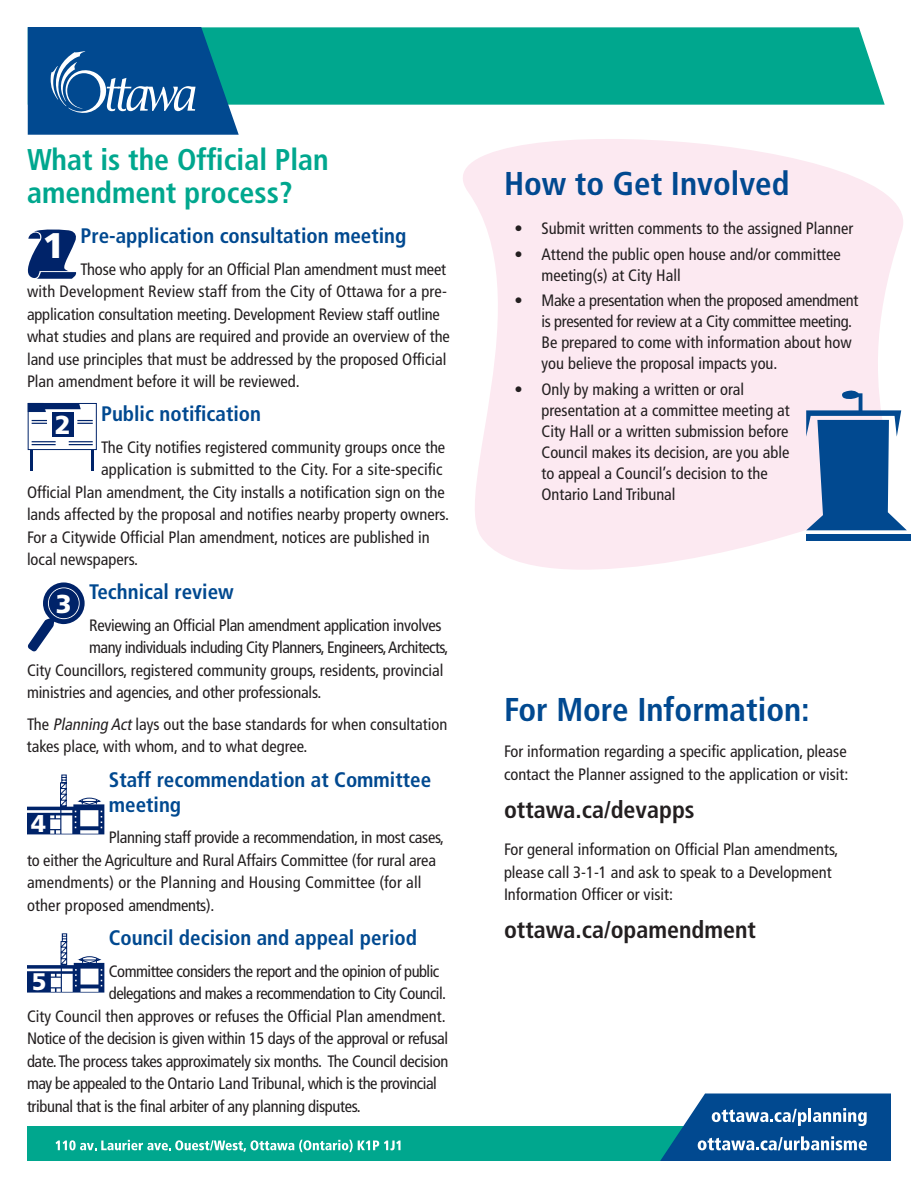
<style>
.page{position:relative;width:918px;height:1188px;background:#fff}
.page>*{position:absolute;margin:0;border:0;box-sizing:border-box;transform-origin:0 0}
.t1{font:900 35.7px "Frutiger LT Std";color:#fff}
.t2{font:700 condensed 33px "Frutiger LT Std";color:#014990}
.t3{font:700 condensed 30px/33px "Frutiger LT Std";color:#00a78e}
.t4{font:900 25.95px "Frutiger LT Std";color:#fff}
.t5{font:900 24.3px "Frutiger LT Std";color:#fff}
.Body{font:700 condensed 24px "Frutiger LT Std";color:#231f20}
.t6{font:900 24px "Frutiger LT Std";color:#fff}
.t7{font:700 condensed 21px/25.2px "Frutiger LT Std";color:#014990}
.Body-2{font:condensed 16.5px/22.5px "Frutiger LT Std";color:#231f20}
.Body-3{font:condensed 16.5px/21px "Frutiger LT Std";letter-spacing:-.02em;color:#231f20}
.Body-4{font:condensed 16.5px "Frutiger LT Std";letter-spacing:-.03em;color:#231f20}
.s1{font-style:italic}
</style>
<div class="page">
<div style="left:28px;top:1127px;width:863px;height:34px;background:#00a78e"></div>
<svg style="left:660px;top:1094px;width:231px;height:67px;background:#326ea5"></svg>
<svg style="left:56px;top:1140px;width:345px;height:12px"></svg>
<div style="left:239px;top:27px;width:645px;height:78px;background:#00a78e"></div>
<svg style="left:28px;top:27px;width:211px;height:108px;background:#166099"></svg>
<svg style="left:405px;top:103px;width:502px;height:467px;fill:#fce9f1"></svg>
<div style="left:806px;top:534px;width:105px;height:7px;background:#014990"></div>
<svg style="left:806px;top:390px;width:101px;height:140px"></svg>
<hr style="left:91px;top:449px;width:3px;height:22px;background:#002369">
<hr style="left:30px;top:449px;width:3px;height:22px;background:#002369">
<div style="left:28px;top:403px;width:69px;height:47px;border:1px solid #002369"></div>
<svg style="left:28px;top:403px;width:53px;height:9px"></svg>
<div style="left:52px;top:413px;width:21px;height:24px;background:#002369"></div>
<svg style="left:32px;top:420px;width:15px;height:4px"></svg>
<svg style="left:32px;top:441px;width:24px;height:4px"></svg>
<svg style="left:69px;top:441px;width:24px;height:4px"></svg>
<svg style="left:77px;top:420px;width:16px;height:4px"></svg>
<svg style="left:28px;top:582px;width:57px;height:69px"></svg>
<svg style="left:27px;top:775px;width:77px;height:59px"></svg>
<svg style="left:28px;top:934px;width:76px;height:59px"></svg>
<svg style="left:28px;top:229px;width:48px;height:50px"></svg>
<h3 class="t3" style="left:27px;top:143px;width:303px">What is the Official Plan amendment process?</h3>
<h4 class="t7" style="left:81px;top:223px;width:327px">Pre-application consultation meeting</h4>
<p class="Body-2" style="left:27px;top:258px;width:424px;text-indent:54px">Those who apply for an Official Plan amendment must meet with Development Review staff from the City of Ottawa for a pre&shy;application consultation meeting. Development Review staff outline what studies and plans are required and provide an overview of the land use principles that must be addressed by the proposed Official Plan amendment before it will be reviewed.</p>
<h4 class="t7" style="left:101px;top:401px;width:161px">Public notification</h4>
<p class="Body-2" style="left:101px;top:436px;width:346px">The City notifies registered community groups once the</p>
<p class="Body-2" style="left:101px;top:458px;width:343px">application is submitted to the City. For a site-specific</p>
<p class="Body-2" style="left:27px;top:481px;width:419px">Official Plan amendment, the City installs a notification sign on the</p>
<p class="Body-2" style="left:27px;top:503px;width:424px">lands affected by the proposal and notifies nearby property owners.</p>
<p class="Body-2" style="left:27px;top:526px;width:404px">For a Citywide Official Plan amendment, notices are published in</p>
<p class="Body-2" style="left:27px;top:548px;width:113px">local newspapers.</p>
<h4 class="t7" style="left:89px;top:580px;width:146px">Technical review</h4>
<p class="Body-3" style="left:89px;top:615px;width:354px">Reviewing an Official Plan amendment application involves</p>
<p class="Body-4" style="left:89px;top:638px;width:361px">many individuals including City Planners, Engineers, Architects,</p>
<p class="Body-2" style="left:27px;top:659px;width:418px">City Councillors, registered community groups, residents, provincial</p>
<p class="Body-2" style="left:27px;top:682px;width:296px">ministries and agencies, and other professionals.</p>
<p class="Body-2" style="left:27px;top:713px;width:422px">The <span class="s1">Planning Act</span>lays out the base standards for when consultation takes place, with whom, and to what degree.</p>
<h4 class="t7" style="left:109px;top:767px;width:324px">Staff recommendation at Committee meeting</h4>
<p class="Body-2" style="left:27px;top:826px;width:419px;text-indent:82px">Planning staff provide a recommendation, in most cases, to either the Agriculture and Rural Affairs Committee (for rural area amendments) or the Planning and Housing Committee (for all other proposed amendments).</p>
<h4 class="t7" style="left:109px;top:925px;width:310px">Council decision and appeal period</h4>
<p class="Body-4" style="left:109px;top:961px;width:332px">Committee considers the report and the opinion of public</p>
<p class="Body-4" style="left:109px;top:984px;width:339px">delegations and makes a recommendation to City Council.</p>
<p class="Body-2" style="left:27px;top:1005px;width:420px">City Council then approves or refuses the Official Plan amendment.</p>
<p class="Body-3" style="left:27px;top:1028px;width:423px">Notice of the decision is given within 15 days of the approval or refusal</p>
<p class="Body-3" style="left:27px;top:1050px;width:423px">date. The process takes approximately six months. The Council decision</p>
<p class="Body-4" style="left:27px;top:1074px;width:411px">may be appealed to the Ontario Land Tribunal, which is the provincial</p>
<p class="Body-3" style="left:27px;top:1095px;width:335px">tribunal that is the final arbiter of any planning disputes.</p>
<p class="t1" style="left:42px;top:224px;width:23px">1</p>
<p class="t4" style="left:55px;top:409px;width:17px">2</p>
<p class="t4" style="left:56px;top:588px;width:17px">3</p>
<p class="t5" style="left:31px;top:809px;width:16px">4</p>
<p class="t6" style="left:32px;top:968px;width:16px">5</p>
<h2 class="t2" style="left:504px;top:164px;width:287px">How to Get Involved</h2>
<p class="Body-2" style="left:514px;top:218px;width:340px">• Submit written comments to the assigned Planner</p>
<p class="Body-2" style="left:542px;top:244px;width:301px;line-height:21px;text-indent:-27px">• Attend the public open house and/or committee meeting(s) at City Hall</p>
<p class="Body-3" style="left:542px;top:290px;width:318px;text-indent:-27px">• Make a presentation when the proposed amendment is presented for review at a City committee meeting.<br>Be prepared to come with information about how you believe the proposal impacts you.</p>
<p class="Body-2" style="left:542px;top:379px;width:250px;line-height:21px;text-indent:-27px">• Only by making a written or oral presentation at a committee meeting at City Hall or a written submission before Council makes its decision, are you able to appeal a Council’s decision to the Ontario Land Tribunal</p>
<h2 class="t2" style="left:504px;top:690px;width:307px">For More Information:</h2>
<p class="Body-2" style="left:504px;top:740px;width:346px">For information regarding a specific application, please contact the Planner assigned to the application or visit:</p>
<p class="Body" style="left:504px;top:795px;width:192px">ottawa.ca/devapps</p>
<p class="Body-2" style="left:504px;top:838px;width:336px">For general information on Official Plan amendments, please call 3-1-1 and ask to speak to a Development<br>Information Officer or visit:</p>
<p class="Body" style="left:504px;top:915px;width:254px">ottawa.ca/opamendment</p>
</div>
